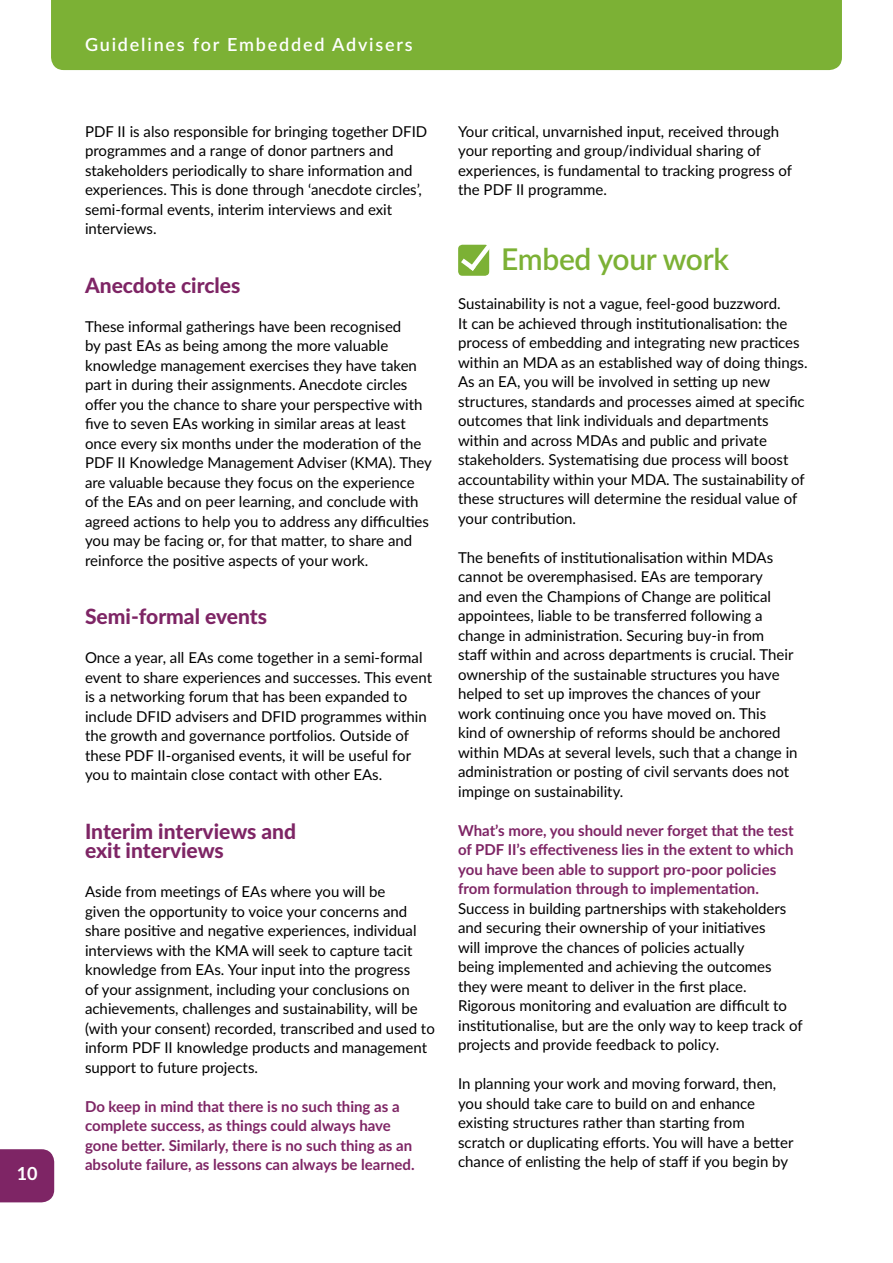
<style>
.page{position:relative;width:893px;height:1263px;background:#fff}
.page>*{position:absolute;margin:0;border:0;box-sizing:border-box;transform-origin:0 0}
.t1{font:600 30px "Lato";letter-spacing:-.01em;color:#7cb135}
.t2{font:800 21px/19.5px "Lato";color:#7e2565}
.t3{font:600 18px "Lato";letter-spacing:.1em;color:#fff}
.t4{font:700 18px "Lato";color:#fff}
.t5{font:15px/19.5px "Lato";color:#000}
.t6{font:700 15px/19.5px "Lato";color:#7e2565}
</style>
<div class="page">
<div style="left:51px;top:0;width:791px;height:70px;background:#7cb135"></div>
<div style="left:0;top:1149px;width:54px;height:53px;background:#7e2565"></div>
<svg style="left:458px;top:244px;width:32px;height:32px"></svg>
<p class="t4" style="left:17px;top:1160px;width:22px">10</p>
<p class="t3" style="left:85px;top:31px;width:329px">Guidelines for Embedded Advisers</p>
<p class="t5" style="left:85px;top:121px;width:344px">PDF II is also responsible for bringing together DFID programmes and a range of donor partners and stakeholders periodically to share information and experiences. This is done through ‘anecdote circles’, semi-formal events, interim interviews and exit interviews.</p>
<h2 class="t2" style="left:85px;top:274px;width:157px">Anecdote circles</h2>
<p class="t5" style="left:85px;top:316px;width:348px">These informal gatherings have been recognised<br>by past EAs as being among the more valuable knowledge management exercises they have taken part in during their assignments. Anecdote circles offer you the chance to share your perspective with five to seven EAs working in similar areas at least once every six months under the moderation of the PDF II Knowledge Management Adviser (KMA). They are valuable because they focus on the experience of the EAs and on peer learning, and conclude with agreed actions to help you to address any difficulties you may be facing or, for that matter, to share and reinforce the positive aspects of your work.</p>
<h2 class="t2" style="left:85px;top:606px;width:184px">Semi-formal events</h2>
<p class="t5" style="left:85px;top:647px;width:348px">Once a year, all EAs come together in a semi-formal event to share experiences and successes. This event is a networking forum that has been expanded to include DFID advisers and DFID programmes within the growth and governance portfolios. Outside of these PDF II-organised events, it will be useful for you to maintain close contact with other EAs.</p>
<h2 class="t2" style="left:85px;top:820px;width:213px">Interim interviews and exit interviews</h2>
<p class="t5" style="left:85px;top:881px;width:351px">Aside from meetings of EAs where you will be<br>given the opportunity to voice your concerns and share positive and negative experiences, individual interviews with the KMA will seek to capture tacit knowledge from EAs. Your input into the progress<br>of your assignment, including your conclusions on achievements, challenges and sustainability, will be (with your consent) recorded, transcribed and used to inform PDF II knowledge products and management support to future projects.</p>
<p class="t6" style="left:85px;top:1096px;width:331px">Do keep in mind that there is no such thing as a complete success, as things could always have gone better. Similarly, there is no such thing as an absolute failure, as lessons can always be learned.</p>
<p class="t5" style="left:458px;top:121px;width:335px">Your critical, unvarnished input, received through your reporting and group/individual sharing of experiences, is fundamental to tracking progress of the PDF II programme.</p>
<h1 class="t1" style="left:501px;top:237px;width:230px">Embed your work</h1>
<p class="t5" style="left:458px;top:293px;width:351px">Sustainability is not a vague, feel-good buzzword.<br>It can be achieved through institutionalisation: the process of embedding and integrating new practices within an MDA as an established way of doing things.<br>As an EA, you will be involved in setting up new structures, standards and processes aimed at specific outcomes that link individuals and departments within and across MDAs and public and private stakeholders. Systematising due process will boost accountability within your MDA. The sustainability of these structures will determine the residual value of your contribution.</p>
<p class="t5" style="left:458px;top:547px;width:341px">The benefits of institutionalisation within MDAs cannot be overemphasised. EAs are temporary<br>and even the Champions of Change are political appointees, liable to be transferred following a change in administration. Securing buy-in from<br>staff within and across departments is crucial. Their ownership of the sustainable structures you have helped to set up improves the chances of your work continuing once you have moved on. This kind of ownership of reforms should be anchored within MDAs at several levels, such that a change in administration or posting of civil servants does not impinge on sustainability.</p>
<p class="t6" style="left:458px;top:820px;width:337px">What’s more, you should never forget that the test of PDF II’s effectiveness lies in the extent to which you have been able to support pro-poor policies from formulation through to implementation.</p>
<p class="t5" style="left:458px;top:898px;width:346px">Success in building partnerships with stakeholders and securing their ownership of your initiatives<br>will improve the chances of policies actually<br>being implemented and achieving the outcomes they were meant to deliver in the first place.<br>Rigorous monitoring and evaluation are difficult to institutionalise, but are the only way to keep track of projects and provide feedback to policy.</p>
<p class="t5" style="left:458px;top:1073px;width:337px">In planning your work and moving forward, then, you should take care to build on and enhance existing structures rather than starting from scratch or duplicating efforts. You will have a better chance of enlisting the help of staff if you begin by</p>
</div>
